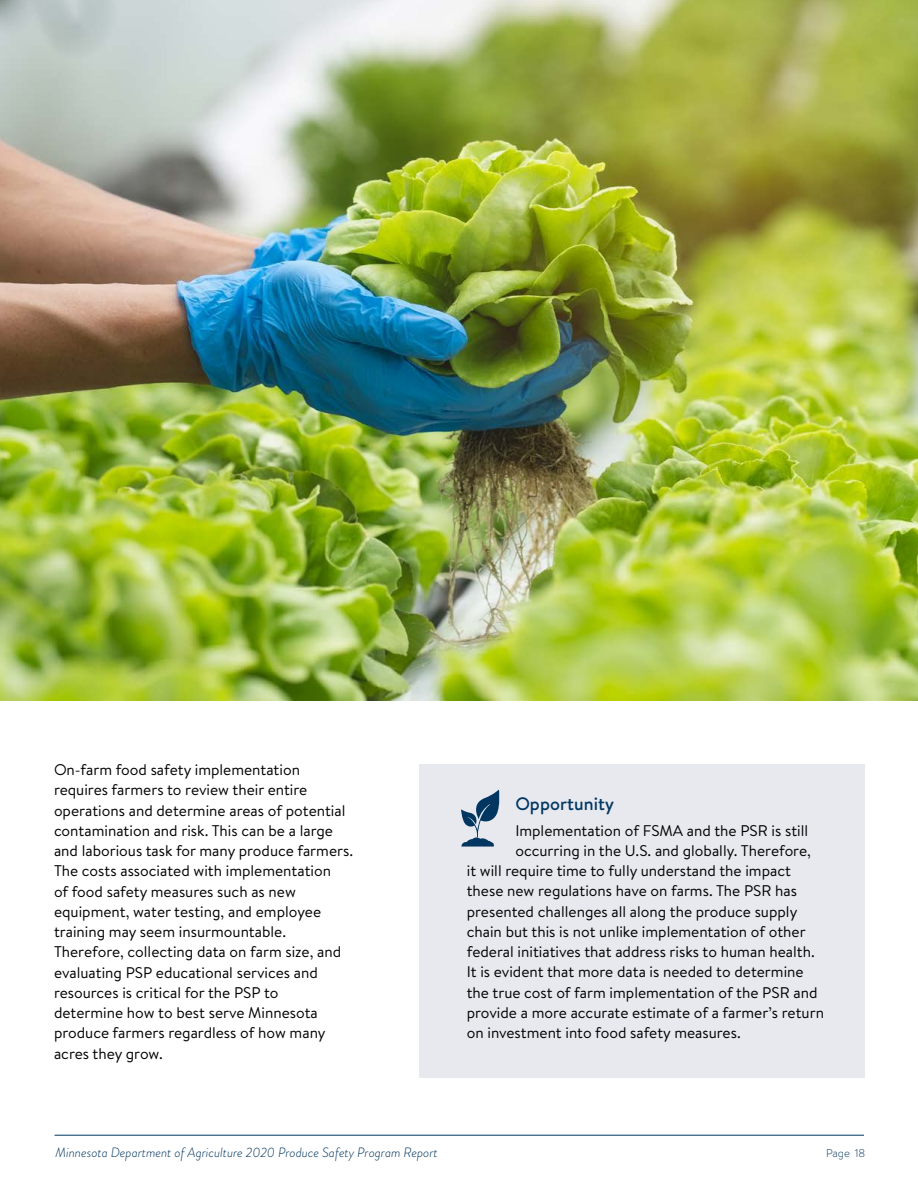
<style>
.page{position:relative;width:918px;height:1188px;background:#fff}
.page>*{position:absolute;margin:0;border:0;box-sizing:border-box;transform-origin:0 0}
.H4{font:500 18px "Brandon Text";letter-spacing:.005em;color:#003660}
.P_1Text{font:15.45px/20.2px "Brandon Text";color:#000}
.t1{font:italic 300 13.5px "Brandon Grotesque";color:#003660}
.t2{font:300 11.25px "Brandon Text";color:#003660}
</style>
<div class="page">
<hr style="left:55px;top:1135px;width:809px;height:1px;background:#003660">
<div style="left:420px;top:764px;width:445px;height:313px;background:#e7e9ef"></div>
<svg style="left:461px;top:790px;width:39px;height:57px"></svg>
<img style="left:0;top:0;width:918px;height:700px">
<p class="P_1Text" style="left:54px;top:759px;width:301px">On-farm food safety implementation requires farmers to review their entire operations and determine areas of potential contamination and risk. This can be a large and laborious task for many produce farmers.<br>The costs associated with implementation<br>of food safety measures such as new equipment, water testing, and employee training may seem insurmountable.<br>Therefore, collecting data on farm size, and evaluating PSP educational services and resources is critical for the PSP to<br>determine how to best serve Minnesota produce farmers regardless of how many acres they grow.</p>
<h3 class="H4" style="left:515px;top:791px;width:100px">Opportunity</h3>
<p class="P_1Text" style="left:515px;top:820px;width:294px">Implementation of FSMA and the PSR is still</p>
<p class="P_1Text" style="left:515px;top:840px;width:297px">occurring in the U.S. and globally. Therefore,</p>
<p class="P_1Text" style="left:467px;top:860px;width:326px">it will require time to fully understand the impact</p>
<p class="P_1Text" style="left:467px;top:880px;width:332px">these new regulations have on farms. The PSR has</p>
<p class="P_1Text" style="left:467px;top:901px;width:332px">presented challenges all along the produce supply</p>
<p class="P_1Text" style="left:467px;top:921px;width:340px">chain but this is not unlike implementation of other</p>
<p class="P_1Text" style="left:467px;top:941px;width:349px">federal initiatives that address risks to human health.</p>
<p class="P_1Text" style="left:467px;top:961px;width:338px">It is evident that more data is needed to determine</p>
<p class="P_1Text" style="left:467px;top:982px;width:352px">the true cost of farm implementation of the PSR and</p>
<p class="P_1Text" style="left:467px;top:1002px;width:359px">provide a more accurate estimate of a farmer’s return</p>
<p class="P_1Text" style="left:467px;top:1022px;width:276px">on investment into food safety measures.</p>
<p class="t1" style="left:56px;top:1144px;width:384px">Minnesota Department of Agriculture 2020 Produce Safety Program Report</p>
<p class="t2" style="left:826px;top:1145px;width:41px">Page 18</p>
</div>
